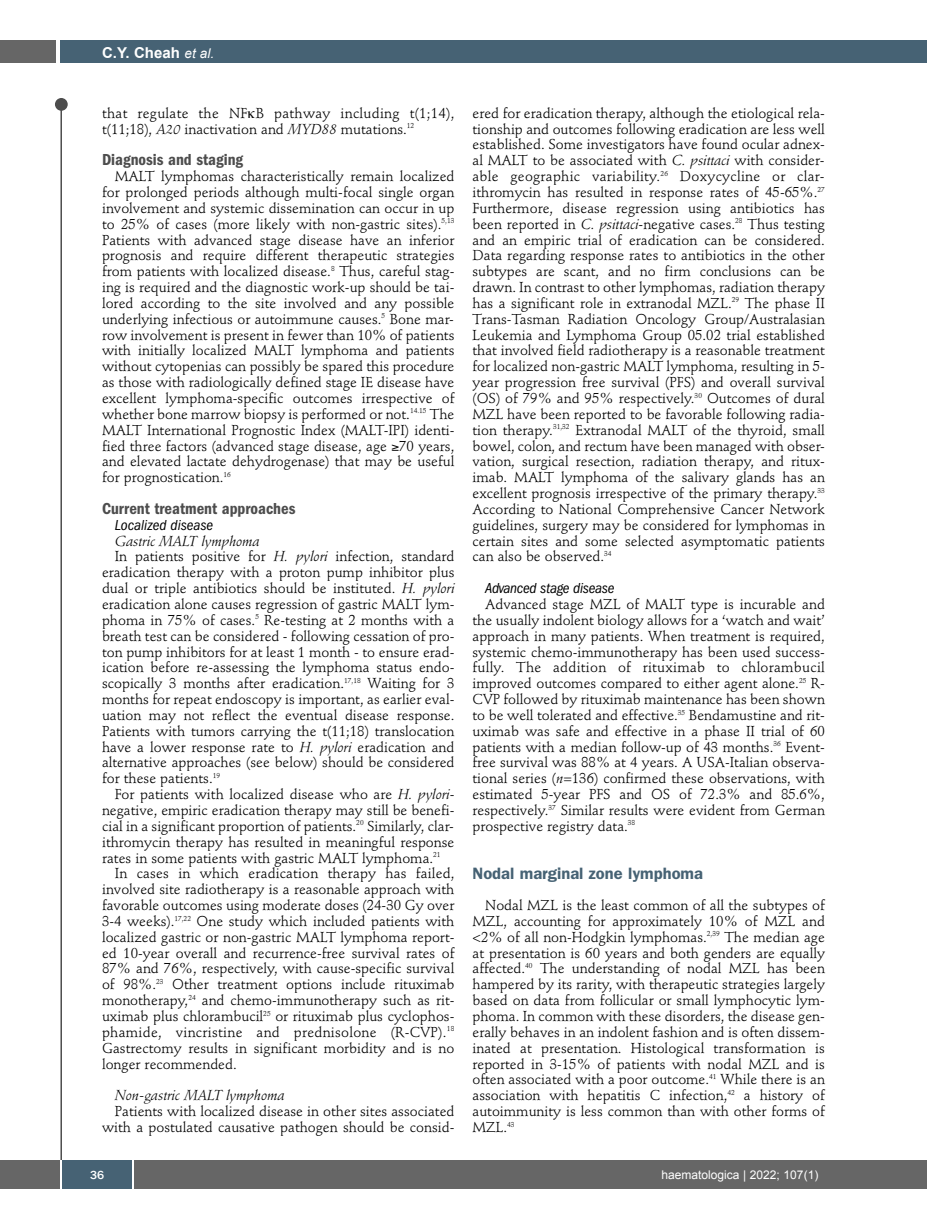
<style>
.page{position:relative;width:927px;height:1225px;background:#fff}
.page>*{position:absolute;margin:0;border:0;box-sizing:border-box;transform-origin:0 0}
.t1{font:600 condensed 16.5px "Franklin Gothic";color:#4d4d4d}
.t2{font:600 16.5px "Franklin Gothic";color:#466274}
.t3{font:italic condensed 15px "Franklin Gothic";letter-spacing:-.01em;color:#000}
.t4{font:700 15px "Arial";color:#fff}
.t5{font:14.25px/15.9px "Stempel Schneidler";color:#000;text-align:justify}
.t6{font:14.25px/15.9px "Stempel Schneidler";letter-spacing:.02em;color:#000}
.t7{font:italic 14.25px "Stempel Schneidler";color:#000}
.t8{font:12px "Arial";color:#fff}
.t9{font:500 12px "Franklin Gothic";color:#fff}
.s1{font-weight:400;font-style:italic;font-size:13.5px}
.s2{font-style:italic}
</style>
<div class="page">
<div style="left:911px;top:40px;width:16px;height:22px;background:#466274"></div>
<div style="left:910px;top:1160px;width:17px;height:28px;background:#666"></div>
<div style="left:55px;top:98px;width:13px;height:13px;background:#4d4d4d;border-radius:50%"></div>
<hr style="left:60px;top:101px;width:2px;height:1061px;background:#4d4d4d">
<div style="left:60px;top:40px;width:852px;height:22px;background:#466274"></div>
<div style="left:0;top:40px;width:56px;height:22px;background:#666"></div>
<div style="left:0;top:1160px;width:911px;height:28px;background:#666"></div>
<div style="left:62px;top:1160px;width:71px;height:28px;background:#466274"></div>
<hr style="left:60px;top:1160px;width:2px;height:28px;background:#fff">
<svg style="left:133px;top:1160px;width:1px;height:28px"></svg>
<p class="t4" style="left:102px;top:44px;width:114px">C.Y. Cheah <span class="s1">et al.</span></p>
<p class="t6" style="left:102px;top:106px;width:354px">that regulate the NF B pathway including t(1;14), t(11;18), <span class="s2">A20</span> inactivation and <span class="s2">MYD88</span> mutations.<sup>12</sup></p>
<p class="t1" style="left:102px;top:154px;width:143px">Diagnosis and staging</p>
<p class="t5" style="left:102px;top:170px;width:354px;text-indent:13px">MALT lymphomas characteristically remain localized for prolonged periods although multi-focal single organ involvement and systemic dissemination can occur in up to 25% of cases (more likely with non-gastric sites).<sup>5,13<br></sup>Patients with advanced stage disease have an inferior prognosis and require different therapeutic strategies from patients with localized disease.<sup>8</sup> Thus, careful stag&shy;ing is required and the diagnostic work-up should be tai&shy;lored according to the site involved and any possible underlying infectious or autoimmune causes.<sup>5</sup> Bone mar&shy;row involvement is present in fewer than 10% of patients with initially localized MALT lymphoma and patients without cytopenias can possibly be spared this procedure as those with radiologically defined stage IE disease have excellent lymphoma-specific outcomes irrespective of whether bone marrow biopsy is performed or not.<sup>14.15</sup> The MALT International Prognostic Index (MALT-IPI) identi&shy;fied three factors (advanced stage disease, age ≥70 years, and elevated lactate dehydrogenase) that may be useful for prognostication.<sup>16</sup></p>
<p class="t1" style="left:102px;top:503px;width:195px">Current treatment approaches</p>
<p class="t3" style="left:115px;top:520px;width:100px">Localized disease</p>
<p class="t7" style="left:115px;top:535px;width:146px">Gastric MALT lymphoma</p>
<p class="t5" style="left:115px;top:550px;width:341px">In patients positive for <span class="s2">H. pylori</span> infection, standard</p>
<p class="t5" style="left:102px;top:566px;width:354px">eradication therapy with a proton pump inhibitor plus</p>
<p class="t5" style="left:102px;top:582px;width:354px">dual or triple antibiotics should be instituted. <span class="s2">H. pylori</span></p>
<p class="t5" style="left:102px;top:597px;width:354px">eradication alone causes regression of gastric MALT lym-</p>
<p class="t5" style="left:102px;top:613px;width:354px">phoma in 75% of cases.<sup>5</sup> Re-testing at 2 months with a</p>
<p class="t5" style="left:102px;top:629px;width:354px">breath test can be considered - following cessation of pro-</p>
<p class="t5" style="left:102px;top:645px;width:354px">ton pump inhibitors for at least 1 month - to ensure erad-</p>
<p class="t5" style="left:102px;top:661px;width:354px">ication before re-assessing the lymphoma status endo-</p>
<p class="t5" style="left:102px;top:677px;width:354px">scopically 3 months after eradication.<sup>17,18</sup> Waiting for 3</p>
<p class="t5" style="left:102px;top:692px;width:354px">months for repeat endoscopy is important, as earlier eval-</p>
<p class="t5" style="left:102px;top:708px;width:354px">uation may not reflect the eventual disease response.</p>
<p class="t5" style="left:102px;top:724px;width:354px">Patients with tumors carrying the t(11;18) translocation</p>
<p class="t5" style="left:102px;top:740px;width:354px">have a lower response rate to <span class="s2">H. pylori</span> eradication and</p>
<p class="t5" style="left:102px;top:756px;width:354px">alternative approaches (see below) should be considered</p>
<p class="t5" style="left:102px;top:772px;width:120px">for these patients.<sup>19</sup></p>
<p class="t5" style="left:115px;top:788px;width:341px">For patients with localized disease who are <span class="s2">H. pylori</span>-</p>
<p class="t5" style="left:102px;top:803px;width:354px">negative, empiric eradication therapy may still be benefi-</p>
<p class="t5" style="left:102px;top:819px;width:353px">cial in a significant proportion of patients.<sup>20</sup> Similarly, clar-</p>
<p class="t5" style="left:102px;top:835px;width:354px">ithromycin therapy has resulted in meaningful response</p>
<p class="t5" style="left:102px;top:851px;width:340px">rates in some patients with gastric MALT lymphoma.<sup>21</sup></p>
<p class="t5" style="left:115px;top:867px;width:341px">In cases in which eradication therapy has failed,</p>
<p class="t5" style="left:102px;top:883px;width:354px">involved site radiotherapy is a reasonable approach with</p>
<p class="t5" style="left:102px;top:898px;width:354px">favorable outcomes using moderate doses (24-30 Gy over</p>
<p class="t5" style="left:102px;top:914px;width:354px">3-4 weeks).<sup>17,22</sup> One study which included patients with</p>
<p class="t5" style="left:102px;top:930px;width:354px">localized gastric or non-gastric MALT lymphoma report-</p>
<p class="t5" style="left:102px;top:946px;width:354px">ed 10-year overall and recurrence-free survival rates of</p>
<p class="t5" style="left:102px;top:962px;width:354px">87% and 76%, respectively, with cause-specific survival</p>
<p class="t5" style="left:102px;top:978px;width:354px">of 98%.<sup>23</sup> Other treatment options include rituximab</p>
<p class="t5" style="left:102px;top:993px;width:354px">monotherapy,<sup>24</sup> and chemo-immunotherapy such as rit-</p>
<p class="t5" style="left:102px;top:1009px;width:354px">uximab plus chlorambucil<sup>25</sup> or rituximab plus cyclophos-</p>
<p class="t6" style="left:102px;top:1025px;width:354px">phamide, vincristine and prednisolone (R-CVP).<sup>18</sup></p>
<p class="t5" style="left:102px;top:1041px;width:354px">Gastrectomy results in significant morbidity and is no</p>
<p class="t5" style="left:102px;top:1057px;width:136px">longer recommended.</p>
<p class="t7" style="left:115px;top:1089px;width:171px">Non-gastric MALT lymphoma</p>
<p class="t5" style="left:102px;top:1104px;width:354px;text-align:right">Patients with localized disease in other sites associated with a postulated causative pathogen should be consid-</p>
<p class="t5" style="left:472px;top:106px;width:354px">ered for eradication therapy, although the etiological rela&shy;tionship and outcomes following eradication are less well established. Some investigators have found ocular adnex&shy;al MALT to be associated with <span class="s2">C. psittaci</span> with consider&shy;able geographic variability.<sup>26</sup> Doxycycline or clar&shy;ithromycin has resulted in response rates of 45-65%.<sup>27<br></sup>Furthermore, disease regression using antibiotics has been reported in <span class="s2">C. psittaci</span>-negative cases.<sup>28</sup> Thus testing and an empiric trial of eradication can be considered.<br>Data regarding response rates to antibiotics in the other subtypes are scant, and no firm conclusions can be drawn. In contrast to other lymphomas, radiation therapy has a significant role in extranodal MZL.<sup>29</sup> The phase II Trans-Tasman Radiation Oncology Group/Australasian Leukemia and Lymphoma Group 05.02 trial established that involved field radiotherapy is a reasonable treatment for localized non-gastric MALT lymphoma, resulting in 5- year progression free survival (PFS) and overall survival (OS) of 79% and 95% respectively.<sup>30</sup> Outcomes of dural MZL have been reported to be favorable following radia&shy;tion therapy.<sup>31,32</sup> Extranodal MALT of the thyroid, small bowel, colon, and rectum have been managed with obser&shy;vation, surgical resection, radiation therapy, and ritux&shy;imab. MALT lymphoma of the salivary glands has an excellent prognosis irrespective of the primary therapy.<sup>33<br></sup>According to National Comprehensive Cancer Network guidelines, surgery may be considered for lymphomas in certain sites and some selected asymptomatic patients can also be observed.<sup>34</sup></p>
<p class="t3" style="left:485px;top:583px;width:131px">Advanced stage disease</p>
<p class="t5" style="left:472px;top:597px;width:354px;text-indent:13px">Advanced stage MZL of MALT type is incurable and the usually indolent biology allows for a ‘watch and wait’ approach in many patients. When treatment is required, systemic chemo-immunotherapy has been used success&shy;fully. The addition of rituximab to chlorambucil improved outcomes compared to either agent alone.<sup>25</sup> R-CVP followed by rituximab maintenance has been shown to be well tolerated and effective.<sup>35</sup> Bendamustine and rit&shy;uximab was safe and effective in a phase II trial of 60 patients with a median follow-up of 43 months.<sup>36</sup> Event&shy;free survival was 88% at 4 years. A USA-Italian observa&shy;tional series (<span class="s2">n</span>=136) confirmed these observations, with estimated 5-year PFS and OS of 72.3% and 85.6%, respectively.<sup>37</sup> Similar results were evident from German prospective registry data.<sup>38</sup></p>
<p class="t2" style="left:472px;top:867px;width:232px">Nodal marginal zone lymphoma</p>
<p class="t5" style="left:472px;top:898px;width:354px;text-indent:13px">Nodal MZL is the least common of all the subtypes of MZL, accounting for approximately 10% of MZL and &lt;2% of all non-Hodgkin lymphomas.<sup>2,39</sup> The median age at presentation is 60 years and both genders are equally affected.<sup>40</sup> The understanding of nodal MZL has been hampered by its rarity, with therapeutic strategies largely based on data from follicular or small lymphocytic lym&shy;phoma. In common with these disorders, the disease gen&shy;erally behaves in an indolent fashion and is often dissem&shy;inated at presentation. Histological transformation is reported in 3-15% of patients with nodal MZL and is often associated with a poor outcome.<sup>41</sup> While there is an association with hepatitis C infection,<sup>42</sup> a history of autoimmunity is less common than with other forms of MZL.<sup>43</sup></p>
<p class="t9" style="left:90px;top:1167px;width:16px">36</p>
<p class="t8" style="left:661px;top:1168px;width:158px">haematologica | 2022; 107(1)</p>
</div>
